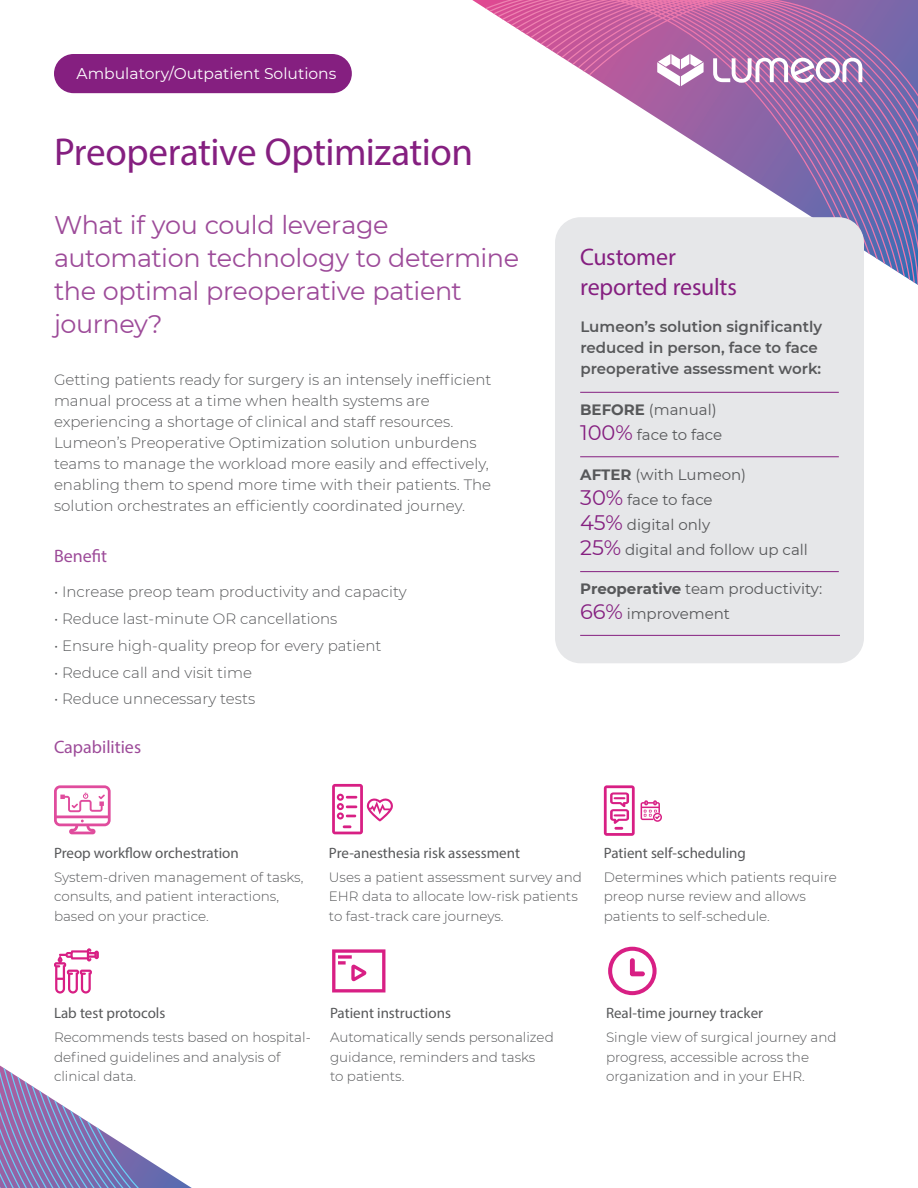
<style>
.page{position:relative;width:918px;height:1188px;background:#fff}
.page>*{position:absolute;margin:0;border:0;box-sizing:border-box;transform-origin:0 0}
.t1{font:39px "Myriad Pro";letter-spacing:-.015em;color:#851f80}
.t2{font:25.5px/33px "Montserrat";letter-spacing:-.015em;color:#9d4b99}
.t3{font:24px/30px "Myriad Pro";letter-spacing:-.01em;color:#851f80}
.t4{font:18px "Myriad Pro";color:#9d4b99}
.t5{font:15.6px "Montserrat";color:#fff}
.t6{font:300 15px/21px "Montserrat";color:#57585a}
.t7{font:15px/25.2px "Montserrat";color:#57585a}
.t8{font:15px "Myriad Pro";color:#57585a}
.t9{font:600 15px/21px "Montserrat";color:#57585a}
.t10{font:300 13.5px/19.5px "Montserrat";color:#57585a}
.s1{font-weight:700}
.s2{font-size:21px;color:#851f80}
</style>
<div class="page">
<svg style="left:472px;top:0;width:446px;height:285px"></svg>
<svg style="left:530px;top:0;width:388px;height:254px"></svg>
<svg style="left:713px;top:58px;width:149px;height:25px"></svg>
<svg style="left:657px;top:54px;width:47px;height:32px"></svg>
<svg style="left:0;top:1066px;width:192px;height:122px"></svg>
<div style="left:555px;top:217px;width:309px;height:446px;background:#e6e7e9;border-radius:26px"></div>
<hr style="left:580px;top:392px;width:259px;height:1px;background:#851f80">
<hr style="left:580px;top:456px;width:259px;height:1px;background:#851f80">
<hr style="left:580px;top:571px;width:259px;height:1px;background:#851f80">
<svg style="left:54px;top:785px;width:57px;height:49px"></svg>
<svg style="left:332px;top:784px;width:61px;height:50px"></svg>
<svg style="left:604px;top:785px;width:31px;height:51px"></svg>
<svg style="left:54px;top:948px;width:45px;height:46px"></svg>
<svg style="left:332px;top:949px;width:53px;height:43px"></svg>
<svg style="left:608px;top:947px;width:49px;height:48px"></svg>
<hr style="left:580px;top:635px;width:260px;height:1px;background:#851f80">
<svg style="left:641px;top:800px;width:21px;height:22px"></svg>
<div style="left:54px;top:54px;width:298px;height:39px;background:#851f80;border-radius:20px"></div>
<p class="t5" style="left:77px;top:62px;width:261px">Ambulatory/Outpatient Solutions</p>
<p class="t1" style="left:54px;top:128px;width:421px">Preoperative Optimization</p>
<p class="t2" style="left:54px;top:207px;width:467px">What if you could leverage automation technology to determine the optimal preoperative patient journey?</p>
<p class="t6" style="left:54px;top:369px;width:439px">Getting patients ready for surgery is an intensely inefficient manual process at a time when health systems are experiencing a shortage of clinical and staff resources.<br>Lumeon’s Preoperative Optimization solution unburdens teams to manage the workload more easily and effectively, enabling them to spend more time with their patients. The solution orchestrates an efficiently coordinated journey.</p>
<p class="t4" style="left:54px;top:545px;width:55px">Benefit</p>
<p class="t6" style="left:54px;top:581px;width:354px">• Increase preop team productivity and capacity</p>
<p class="t6" style="left:54px;top:608px;width:285px">• Reduce last-minute OR cancellations</p>
<p class="t6" style="left:54px;top:635px;width:329px">• Ensure high-quality preop for every patient</p>
<p class="t6" style="left:54px;top:661px;width:200px">• Reduce call and visit time</p>
<p class="t6" style="left:54px;top:688px;width:203px">• Reduce unnecessary tests</p>
<p class="t4" style="left:54px;top:736px;width:89px">Capabilities</p>
<p class="t3" style="left:580px;top:242px;width:158px">Customer reported results</p>
<p class="t9" style="left:580px;top:316px;width:243px">Lumeon’s solution significantly reduced in person, face to face preoperative assessment work:</p>
<p class="t7" style="left:580px;top:397px;width:144px"><span class="s1">BEFORE</span> (manual)<br><span class="s2">100%</span> face to face</p>
<p class="t7" style="left:580px;top:461px;width:229px"><span class="s1">AFTER</span> (with Lumeon)<br><span class="s2">30%</span> face to face<br><span class="s2">45%</span> digital only<br><span class="s2">25%</span> digital and follow up call</p>
<p class="t7" style="left:580px;top:575px;width:244px"><span class="s1">Preoperative</span> team productivity:<br><span class="s2">66%</span> improvement</p>
<p class="t8" style="left:54px;top:844px;width:186px">Preop workflow orchestration</p>
<p class="t10" style="left:54px;top:867px;width:251px">System-driven management of tasks, consults, and patient interactions, based on your practice.</p>
<p class="t8" style="left:329px;top:844px;width:193px">Pre-anesthesia risk assessment</p>
<p class="t10" style="left:329px;top:867px;width:254px">Uses a patient assessment survey and<br>EHR data to allocate low-risk patients to fast-track care journeys.</p>
<p class="t8" style="left:604px;top:844px;width:144px">Patient self-scheduling</p>
<p class="t10" style="left:604px;top:867px;width:235px">Determines which patients require preop nurse review and allows patients to self-schedule.</p>
<p class="t8" style="left:54px;top:1004px;width:113px">Lab test protocols</p>
<p class="t10" style="left:54px;top:1027px;width:258px">Recommends tests based on hospital&shy;defined guidelines and analysis of clinical data.</p>
<p class="t8" style="left:330px;top:1004px;width:122px">Patient instructions</p>
<p class="t10" style="left:330px;top:1027px;width:225px">Automatically sends personalized guidance, reminders and tasks<br>to patients.</p>
<p class="t8" style="left:606px;top:1004px;width:159px">Real-time journey tracker</p>
<p class="t10" style="left:606px;top:1027px;width:232px">Single view of surgical journey and progress, accessible across the organization and in your EHR.</p>
</div>
